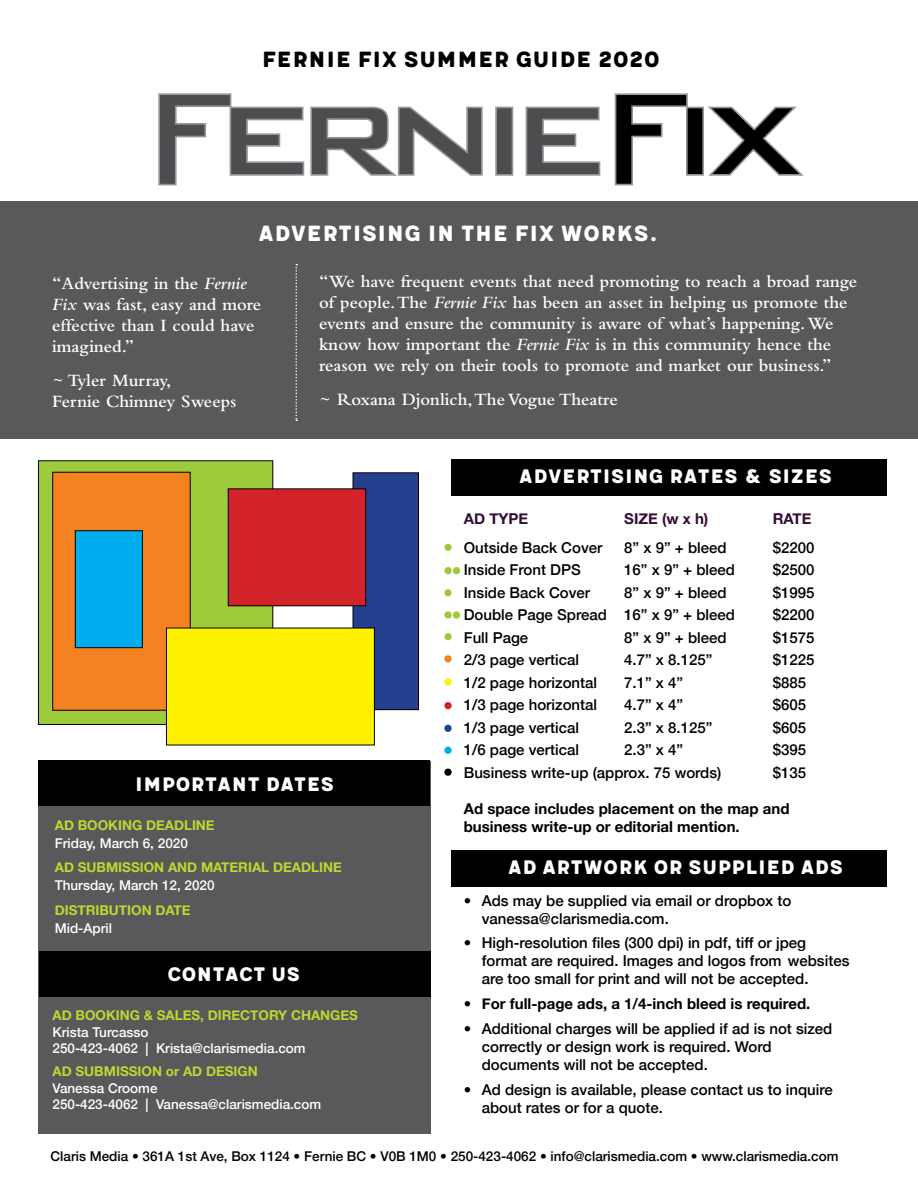
<style>
.page{position:relative;width:918px;height:1188px;background:#fff}
.page>*{position:absolute;margin:0;border:0;box-sizing:border-box;transform-origin:0 0}
.t1{font:27px "Meltow San 300";color:#fff}
.t2{font:27px "Meltow San 300";color:#000}
.t3{font:24px "Meltow San 300";color:#fff}
.t4{font:600 18px/21px "Bembo";color:#fff}
.t5{font:500 15px/18px "Helvetica Neue";color:#000}
.t6{font:700 15px/18px "Helvetica Neue";color:#000}
.t7{font:700 15px "Helvetica Neue";color:#320e35}
.t8{font:500 13.5px/16.5px "Helvetica Neue";color:#fff}
.t9{font:700 13.5px "Helvetica Neue";color:#bfd730}
.t10{font:500 13.5px "Helvetica Neue";color:#000}
.s1{font-style:italic}
.s2{font-weight:500}
</style>
<div class="page">
<div style="left:38px;top:761px;width:393px;height:373px;background:#58595b"></div>
<div style="left:451px;top:850px;width:436px;height:36px;background:#000"></div>
<div style="left:451px;top:459px;width:436px;height:36px;background:#000"></div>
<svg style="left:444px;top:544px;width:8px;height:7px"></svg>
<svg style="left:444px;top:611px;width:16px;height:8px"></svg>
<svg style="left:444px;top:633px;width:8px;height:7px"></svg>
<svg style="left:444px;top:678px;width:8px;height:8px"></svg>
<svg style="left:444px;top:655px;width:8px;height:8px"></svg>
<svg style="left:444px;top:702px;width:8px;height:7px"></svg>
<svg style="left:444px;top:747px;width:8px;height:7px"></svg>
<svg style="left:444px;top:769px;width:8px;height:7px"></svg>
<svg style="left:444px;top:725px;width:8px;height:7px"></svg>
<div style="left:38px;top:461px;width:235px;height:263px;background:#9ccb3b"></div>
<div style="left:38px;top:461px;width:235px;height:264px;border:1px solid #000"></div>
<div style="left:53px;top:472px;width:137px;height:238px;background:#f58220"></div>
<div style="left:353px;top:473px;width:65px;height:237px;background:#25408f"></div>
<div style="left:353px;top:473px;width:66px;height:237px;border:1px solid #000"></div>
<div style="left:38px;top:760px;width:392px;height:46px;background:#000"></div>
<svg style="left:444px;top:567px;width:16px;height:7px"></svg>
<svg style="left:444px;top:589px;width:8px;height:7px"></svg>
<svg style="left:158px;top:93px;width:325px;height:92px"></svg>
<div style="left:495px;top:107px;width:18px;height:69px;background:#4d4d4f;border:2px solid #939598"></div>
<svg style="left:525px;top:106px;width:76px;height:70px"></svg>
<svg style="left:614px;top:93px;width:75px;height:92px"></svg>
<div style="left:686px;top:107px;width:18px;height:69px;background:#000;border:2px solid #939598"></div>
<svg style="left:708px;top:106px;width:96px;height:70px"></svg>
<div style="left:0;top:201px;width:918px;height:237px;background:#58595b"></div>
<svg style="left:295px;top:264px;width:2px;height:157px"></svg>
<div style="left:166px;top:628px;width:208px;height:117px;background:#fff200"></div>
<div style="left:166px;top:628px;width:209px;height:117px;border:1px solid #000"></div>
<div style="left:228px;top:489px;width:138px;height:117px;background:#d2232a"></div>
<div style="left:228px;top:489px;width:138px;height:117px;border:1px solid #000"></div>
<div style="left:75px;top:531px;width:67px;height:117px;background:#00aeef"></div>
<div style="left:75px;top:531px;width:68px;height:117px;border:1px solid #000"></div>
<div style="left:39px;top:951px;width:392px;height:45px;background:#000"></div>
<h1 class="t2" style="left:262px;top:43px;width:400px">FERNIE FIX summer GUIDE 2020</h1>
<h1 class="t1" style="left:258px;top:217px;width:402px">Advertising in the Fix works.</h1>
<p class="t4" style="left:52px;top:273px;width:211px">“Advertising in the <span class="s1">Fernie<br>Fix</span> was fast, easy and more effective than I could have imagined.”</p>
<p class="t4" style="left:52px;top:370px;width:186px">~ Tyler Murray,<br>Fernie Chimney Sweeps</p>
<p class="t4" style="left:319px;top:271px;width:540px">“We have frequent events that need promoting to reach a broad range of people. The <span class="s1">Fernie Fix</span> has been an asset in helping us promote the events and ensure the community is aware of what’s happening. We know how important the <span class="s1">Fernie Fix</span> is in this community hence the reason we rely on their tools to promote and market our business.”</p>
<p class="t4" style="left:319px;top:389px;width:300px">~ Roxana Djonlich, The Vogue Theatre</p>
<h2 class="t3" style="left:135px;top:770px;width:201px">IMPORTANT DATES</h2>
<p class="t9" style="left:55px;top:814px;width:161px">AD BOOKING DEADLINE</p>
<p class="t8" style="left:55px;top:834px;width:135px">Friday, March 6, 2020</p>
<p class="t9" style="left:55px;top:857px;width:288px">AD SUBMISSION AND MATERIAL DEADLINE</p>
<p class="t8" style="left:55px;top:876px;width:161px">Thursday, March 12, 2020</p>
<p class="t9" style="left:55px;top:900px;width:137px">DISTRIBUTION DATE</p>
<p class="t8" style="left:55px;top:919px;width:59px">Mid-April</p>
<h2 class="t3" style="left:167px;top:960px;width:134px">Contact us</h2>
<p class="t9" style="left:52px;top:1005px;width:307px">AD BOOKING &amp; SALES, DIRECTORY CHANGES</p>
<p class="t8" style="left:52px;top:1022px;width:255px">Krista Turcasso<br>250-423-4062 | Krista@clarismedia.com</p>
<p class="t9" style="left:52px;top:1061px;width:207px">AD SUBMISSION or AD DESIGN</p>
<p class="t8" style="left:52px;top:1079px;width:270px">Vanessa Croome<br>250-423-4062 | Vanessa@clarismedia.com</p>
<h2 class="t3" style="left:519px;top:462px;width:315px">ADVERTISING RATES &amp; SIZES</h2>
<p class="t7" style="left:464px;top:506px;width:66px">AD TYPE</p>
<p class="t7" style="left:624px;top:506px;width:86px">SIZE (w x h)</p>
<p class="t7" style="left:773px;top:506px;width:40px">RATE</p>
<p class="t5" style="left:464px;top:537px;width:140px">Outside Back Cover</p>
<p class="t5" style="left:624px;top:537px;width:104px">8” x 9” + bleed</p>
<p class="t5" style="left:773px;top:537px;width:43px">$2200</p>
<p class="t5" style="left:464px;top:560px;width:118px">Inside Front DPS</p>
<p class="t5" style="left:624px;top:560px;width:112px">16” x 9” + bleed</p>
<p class="t5" style="left:773px;top:560px;width:43px">$2500</p>
<p class="t5" style="left:464px;top:582px;width:128px">Inside Back Cover</p>
<p class="t5" style="left:624px;top:582px;width:104px">8” x 9” + bleed</p>
<p class="t5" style="left:773px;top:582px;width:43px">$1995</p>
<p class="t5" style="left:464px;top:605px;width:273px">Double Page Spread 16” x 9” + bleed</p>
<p class="t5" style="left:773px;top:605px;width:43px">$2200</p>
<p class="t5" style="left:464px;top:627px;width:66px">Full Page</p>
<p class="t5" style="left:624px;top:627px;width:104px">8” x 9” + bleed</p>
<p class="t5" style="left:773px;top:627px;width:43px">$1575</p>
<p class="t5" style="left:464px;top:650px;width:117px">2/3 page vertical</p>
<p class="t5" style="left:624px;top:650px;width:90px">4.7” x 8.125”</p>
<p class="t5" style="left:773px;top:650px;width:43px">$1225</p>
<p class="t5" style="left:464px;top:672px;width:135px">1/2 page horizontal</p>
<p class="t5" style="left:624px;top:672px;width:60px">7.1” x 4”</p>
<p class="t5" style="left:773px;top:672px;width:35px">$885</p>
<p class="t5" style="left:464px;top:695px;width:135px">1/3 page horizontal</p>
<p class="t5" style="left:624px;top:695px;width:60px">4.7” x 4”</p>
<p class="t5" style="left:773px;top:695px;width:35px">$605</p>
<p class="t5" style="left:464px;top:717px;width:117px">1/3 page vertical</p>
<p class="t5" style="left:624px;top:717px;width:90px">2.3” x 8.125”</p>
<p class="t5" style="left:773px;top:717px;width:35px">$605</p>
<p class="t5" style="left:464px;top:740px;width:117px">1/6 page vertical</p>
<p class="t5" style="left:624px;top:740px;width:60px">2.3” x 4”</p>
<p class="t5" style="left:773px;top:740px;width:35px">$395</p>
<p class="t5" style="left:464px;top:762px;width:259px">Business write-up (approx. 75 words)</p>
<p class="t5" style="left:773px;top:762px;width:35px">$135</p>
<p class="t6" style="left:464px;top:800px;width:327px">Ad space includes placement on the map and business write-up or editorial mention.</p>
<h2 class="t3" style="left:508px;top:853px;width:337px">AD ARTWORK OR SUPPLIED ADS</h2>
<p class="t5" style="left:482px;top:890px;width:311px;text-indent:-18px">• Ads may be supplied via email or dropbox to vanessa@clarismedia.com.</p>
<p class="t5" style="left:482px;top:933px;width:369px;text-indent:-18px">• High-resolution files (300 dpi) in pdf, tiff or jpeg format are required. Images and logos from websites are too small for print and will not be accepted.</p>
<p class="t6" style="left:464px;top:995px;width:348px"><span class="s2">•</span> For full-page ads, a 1/4-inch bleed is required.</p>
<p class="t5" style="left:482px;top:1018px;width:352px;text-indent:-18px">• Additional charges will be applied if ad is not sized correctly or design work is required. Word documents will not be accepted.</p>
<p class="t5" style="left:482px;top:1079px;width:353px;text-indent:-18px">• Ad design is available, please contact us to inquire about rates or for a quote.</p>
<p class="t10" style="left:51px;top:1145px;width:789px">Claris Media • 361A 1st Ave, Box 1124 • Fernie BC • V0B 1M0 • 250-423-4062 • info@clarismedia.com • www.clarismedia.com</p>
</div>
